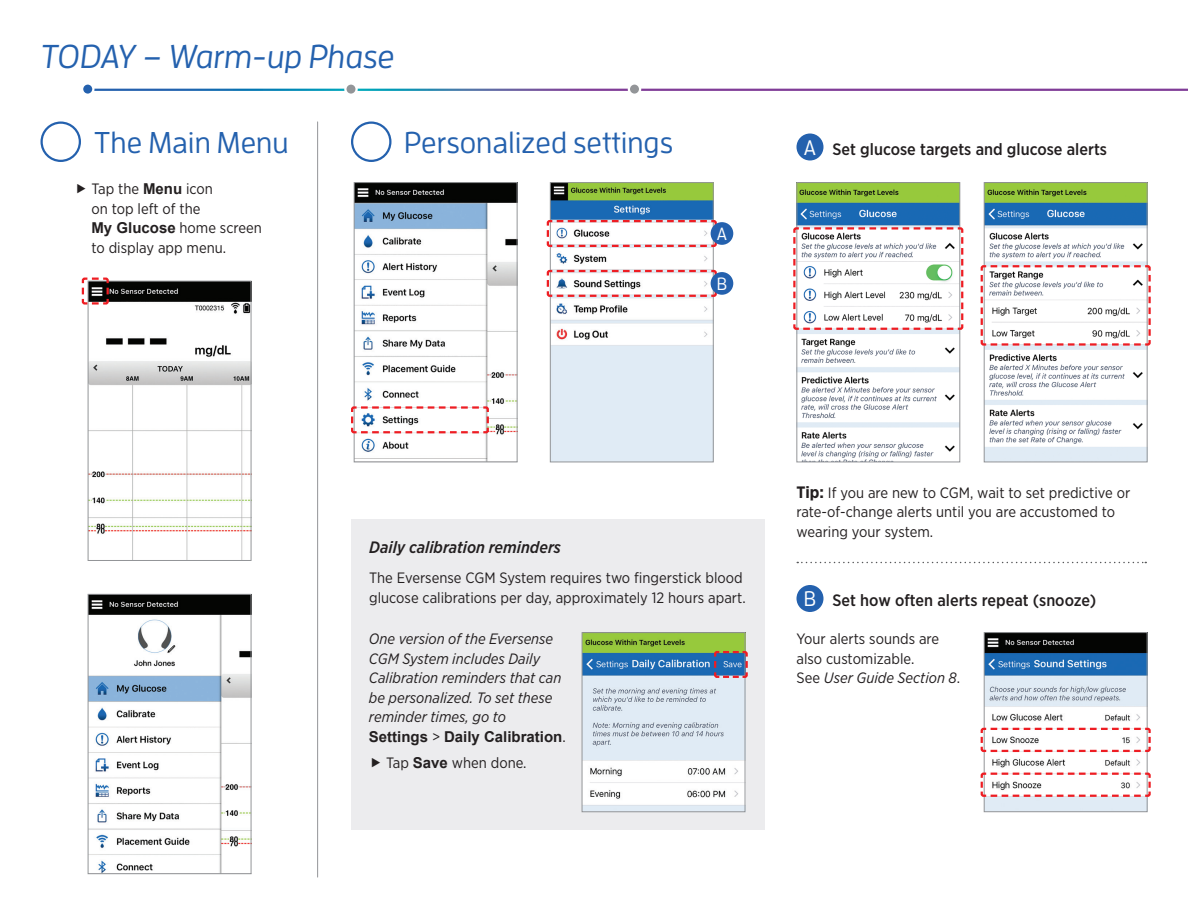
<style>
.page{position:relative;width:1188px;height:918px;background:#fff}
.page>*{position:absolute;margin:0;border:0;box-sizing:border-box;transform-origin:0 0}
.Titles_1{font:italic 500 33px "Enzo Pro";color:#2461ae}
.Step_Header{font:500 30px "Enzo Pro";color:#2461ae}
.t1{font:500 21px "Enzo Pro";color:#fff}
.t2{font:500 17.7px "Enzo Pro";color:#fff}
.t3{font:500 16.5px "Gotham Narrow";color:#231f20}
.t4{font:italic 500 16.5px "Gotham Narrow";color:#231f20}
.Titles_1-2{font:15px/19.5px "Gotham Narrow";color:#231f20}
.Titles_1-3{font:italic 15px/19.5px "Gotham Narrow";color:#231f20}
.s1{font-family:"Arial";font-weight:700}
.s2{font-family:"Arial";font-weight:700;font-style:normal}
.s3{font-style:normal}
.s4{font-weight:700;font-size:16.5px}
.s5{font-style:italic}
</style>
<div class="page">
<img style="left:90px;top:596px;width:159px;height:276px">
<div style="left:88px;top:594px;width:163px;height:280px;border:1px solid #939598"></div>
<img style="left:90px;top:283px;width:159px;height:276px">
<div style="left:88px;top:281px;width:163px;height:280px;border:1px solid #939598"></div>
<svg style="left:81px;top:277px;width:29px;height:29px"></svg>
<svg style="left:345px;top:83px;width:12px;height:12px"></svg>
<div style="left:344px;top:82px;width:14px;height:14px;border:2px solid #fff;border-radius:50%"></div>
<div style="left:629px;top:83px;width:11px;height:12px;background:#939598;border-radius:50%"></div>
<div style="left:628px;top:82px;width:13px;height:14px;border:2px solid #fff;border-radius:50%"></div>
<svg style="left:82px;top:83px;width:11px;height:12px"></svg>
<div style="left:81px;top:82px;width:13px;height:14px;border:2px solid #fff;border-radius:50%"></div>
<div style="left:351px;top:122px;width:41px;height:40px;border:2px solid #2461ae;border-radius:50%"></div>
<div style="left:40px;top:122px;width:41px;height:40px;border:2px solid #2461ae;border-radius:50%"></div>
<hr style="left:317px;top:122px;width:1px;height:755px;background:#939598">
<img style="left:356px;top:184px;width:160px;height:276px">
<div style="left:354px;top:182px;width:164px;height:280px;border:1px solid #939598"></div>
<svg style="left:351px;top:405px;width:139px;height:30px"></svg>
<img style="left:552px;top:184px;width:160px;height:276px">
<div style="left:550px;top:182px;width:164px;height:280px;border:1px solid #939598"></div>
<svg style="left:546px;top:219px;width:171px;height:29px"></svg>
<div style="left:711px;top:222px;width:22px;height:23px;background:#2461ae;border-radius:50%"></div>
<svg style="left:546px;top:269px;width:171px;height:29px"></svg>
<div style="left:711px;top:272px;width:22px;height:23px;background:#2461ae;border-radius:50%"></div>
<svg style="left:797px;top:562px;width:349px;height:1px"></svg>
<div style="left:796px;top:585px;width:27px;height:27px;background:#2461ae;border-radius:50%"></div>
<img style="left:986px;top:634px;width:160px;height:176px">
<div style="left:984px;top:632px;width:164px;height:180px;border:1px solid #939598"></div>
<svg style="left:980px;top:727px;width:171px;height:26px"></svg>
<svg style="left:980px;top:771px;width:171px;height:27px"></svg>
<div style="left:351px;top:520px;width:414px;height:310px;background:#ececee"></div>
<img style="left:584px;top:634px;width:159px;height:176px">
<div style="left:582px;top:632px;width:163px;height:180px;border:1px solid #939598"></div>
<svg style="left:713px;top:650px;width:35px;height:29px"></svg>
<div style="left:796px;top:134px;width:27px;height:26px;background:#2461ae;border-radius:50%"></div>
<img style="left:798px;top:184px;width:160px;height:276px">
<div style="left:796px;top:182px;width:164px;height:280px;border:1px solid #939598"></div>
<svg style="left:793px;top:226px;width:171px;height:105px"></svg>
<img style="left:986px;top:184px;width:160px;height:276px">
<div style="left:984px;top:182px;width:164px;height:280px;border:1px solid #939598"></div>
<svg style="left:980px;top:264px;width:171px;height:83px"></svg>
<p class="Titles_1" style="left:41px;top:36px;width:356px">TODAY – Warm-up Phase</p>
<p class="Step_Header" style="left:94px;top:125px;width:196px">The Main Menu</p>
<p class="Step_Header" style="left:404px;top:125px;width:270px">Personalized settings</p>
<p class="Titles_1-2" style="left:92px;top:179px;width:172px">Tap the <span class="s1">Menu</span> icon<br>on top left of the<br><span class="s1">My Glucose</span> home screen to display app menu.</p>
<p class="t2" style="left:717px;top:223px;width:12px">A</p>
<p class="t2" style="left:717px;top:273px;width:12px">B</p>
<p class="t1" style="left:804px;top:134px;width:14px">A</p>
<p class="t3" style="left:833px;top:138px;width:276px">Set glucose targets and glucose alerts</p>
<p class="t4" style="left:369px;top:537px;width:193px">Daily calibration reminders</p>
<p class="Titles_1-2" style="left:369px;top:568px;width:378px">The Eversense CGM System requires two fingerstick blood glucose calibrations per day, approximately 12 hours apart.</p>
<p class="Titles_1-3" style="left:369px;top:629px;width:198px">One version of the Eversense<br>CGM System includes Daily<br>Calibration reminders that can be personalized. To set these reminder times, go to<br><span class="s2">Settings</span> <span class="s3">&gt;</span> <span class="s2">Daily Calibration</span><span class="s3">.</span></p>
<p class="Titles_1-2" style="left:386px;top:753px;width:142px">Tap <span class="s1">Save</span> when done.</p>
<p class="Titles_1-2" style="left:796px;top:482px;width:335px"><span class="s4">Tip:</span> If you are new to CGM, wait to set predictive or rate-of-change alerts until you are accustomed to wearing your system.</p>
<p class="t1" style="left:804px;top:586px;width:14px">B</p>
<p class="t3" style="left:833px;top:590px;width:265px">Set how often alerts repeat (snooze)</p>
<p class="Titles_1-2" style="left:796px;top:629px;width:165px">Your alerts sounds are also customizable.<br>See <span class="s5">User Guide Section 8</span>.</p>
</div>
